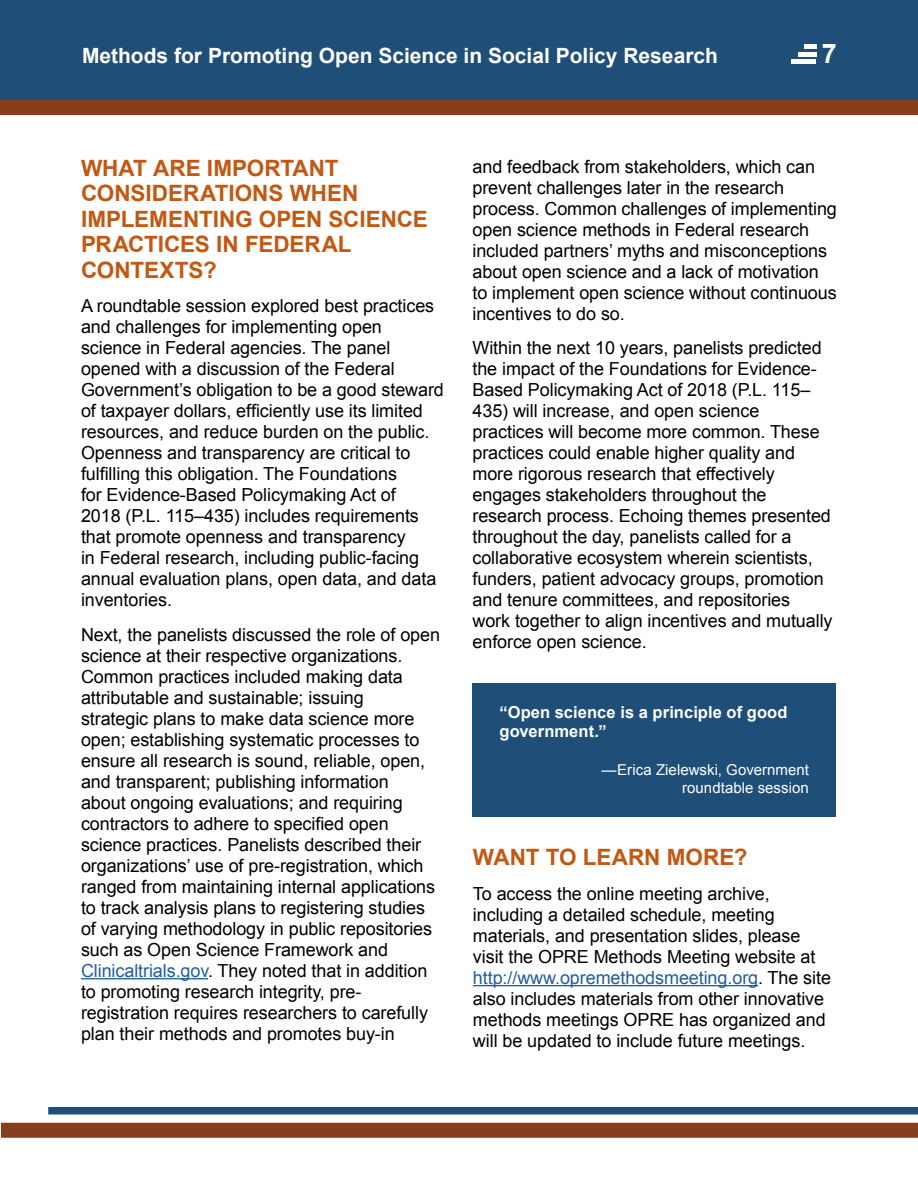
<style>
.page{position:relative;width:918px;height:1188px;background:#fff}
.page>*{position:absolute;margin:0;border:0;box-sizing:border-box;transform-origin:0 0}
.t1{font:700 27px "Arial";color:#fff}
.t2{font:700 22.5px/25.5px "Arial";color:#c25812}
.t3{font:700 21px "Arial";color:#fff}
.t4{font:18px/21px "Arial";letter-spacing:-.005em;color:#000}
.t5{font:700 16.5px/19.5px "Arial";letter-spacing:.005em;color:#fff}
.t6{font:15px/18px "Arial";letter-spacing:.005em;color:#fff;text-align:right}
.s1{color:#215e9e}
</style>
<div class="page">
<div style="left:0;top:0;width:918px;height:102px;background:#1f4f78"></div>
<div style="left:0;top:100px;width:918px;height:15px;background:#853f1d"></div>
<hr style="left:804px;top:45px;width:12px;height:4px;background:#fff">
<hr style="left:798px;top:52px;width:18px;height:4px;background:#fff">
<hr style="left:792px;top:59px;width:24px;height:4px;background:#fff">
<div style="left:48px;top:1107px;width:870px;height:7px;background:#1f4e79"></div>
<div style="left:1px;top:1123px;width:917px;height:15px;background:#853f1d"></div>
<hr style="left:81px;top:978px;width:127px;height:1px;background:#215e9e">
<div style="left:472px;top:683px;width:364px;height:133px;background:#1f4f78"></div>
<hr style="left:473px;top:985px;width:285px;height:1px;background:#215e9e">
<p class="t3" style="left:82px;top:41px;width:638px">Methods for Promoting Open Science in Social Policy Research</p>
<h1 class="t1" style="left:822px;top:35px;width:17px">7</h1>
<p class="t2" style="left:81px;top:156px;width:348px">WHAT ARE IMPORTANT<br>CONSIDERATIONS WHEN<br>IMPLEMENTING OPEN SCIENCE<br>PRACTICES IN FEDERAL<br>CONTEXTS?</p>
<p class="t4" style="left:81px;top:296px;width:364px">A roundtable session explored best practices and challenges for implementing open science in Federal agencies. The panel opened with a discussion of the Federal Government’s obligation to be a good steward of taxpayer dollars, efficiently use its limited resources, and reduce burden on the public.<br>Openness and transparency are critical to fulfilling this obligation. The Foundations<br>for Evidence-Based Policymaking Act of<br>2018 (P.L. 115–435) includes requirements that promote openness and transparency<br>in Federal research, including public-facing annual evaluation plans, open data, and data inventories.</p>
<p class="t4" style="left:81px;top:624px;width:361px">Next, the panelists discussed the role of open science at their respective organizations.<br>Common practices included making data attributable and sustainable; issuing<br>strategic plans to make data science more open; establishing systematic processes to ensure all research is sound, reliable, open, and transparent; publishing information<br>about ongoing evaluations; and requiring contractors to adhere to specified open science practices. Panelists described their organizations’ use of pre-registration, which ranged from maintaining internal applications to track analysis plans to registering studies of varying methodology in public repositories such as Open Science Framework and <span class="s1">Clinicaltrials.gov</span>. They noted that in addition to promoting research integrity, pre&shy;registration requires researchers to carefully plan their methods and promotes buy-in</p>
<p class="t4" style="left:472px;top:156px;width:366px">and feedback from stakeholders, which can prevent challenges later in the research process. Common challenges of implementing open science methods in Federal research included partners’ myths and misconceptions about open science and a lack of motivation to implement open science without continuous incentives to do so.</p>
<p class="t4" style="left:472px;top:338px;width:362px">Within the next 10 years, panelists predicted the impact of the Foundations for Evidence-Based Policymaking Act of 2018 (P.L. 115– 435) will increase, and open science practices will become more common. These practices could enable higher quality and more rigorous research that effectively engages stakeholders throughout the research process. Echoing themes presented throughout the day, panelists called for a collaborative ecosystem wherein scientists, funders, patient advocacy groups, promotion and tenure committees, and repositories<br>work together to align incentives and mutually enforce open science.</p>
<p class="t5" style="left:500px;top:703px;width:289px">“Open science is a principle of good government.”</p>
<p class="t6" style="left:602px;top:761px;width:209px">—Erica Zielewski, Government roundtable session</p>
<p class="t2" style="left:473px;top:845px;width:276px">WANT TO LEARN MORE?</p>
<p class="t4" style="left:473px;top:883px;width:360px">To access the online meeting archive, including a detailed schedule, meeting materials, and presentation slides, please visit the OPRE Methods Meeting website at <span class="s1">http://www.opremethodsmeeting.org</span>. The site also includes materials from other innovative methods meetings OPRE has organized and will be updated to include future meetings.</p>
</div>
